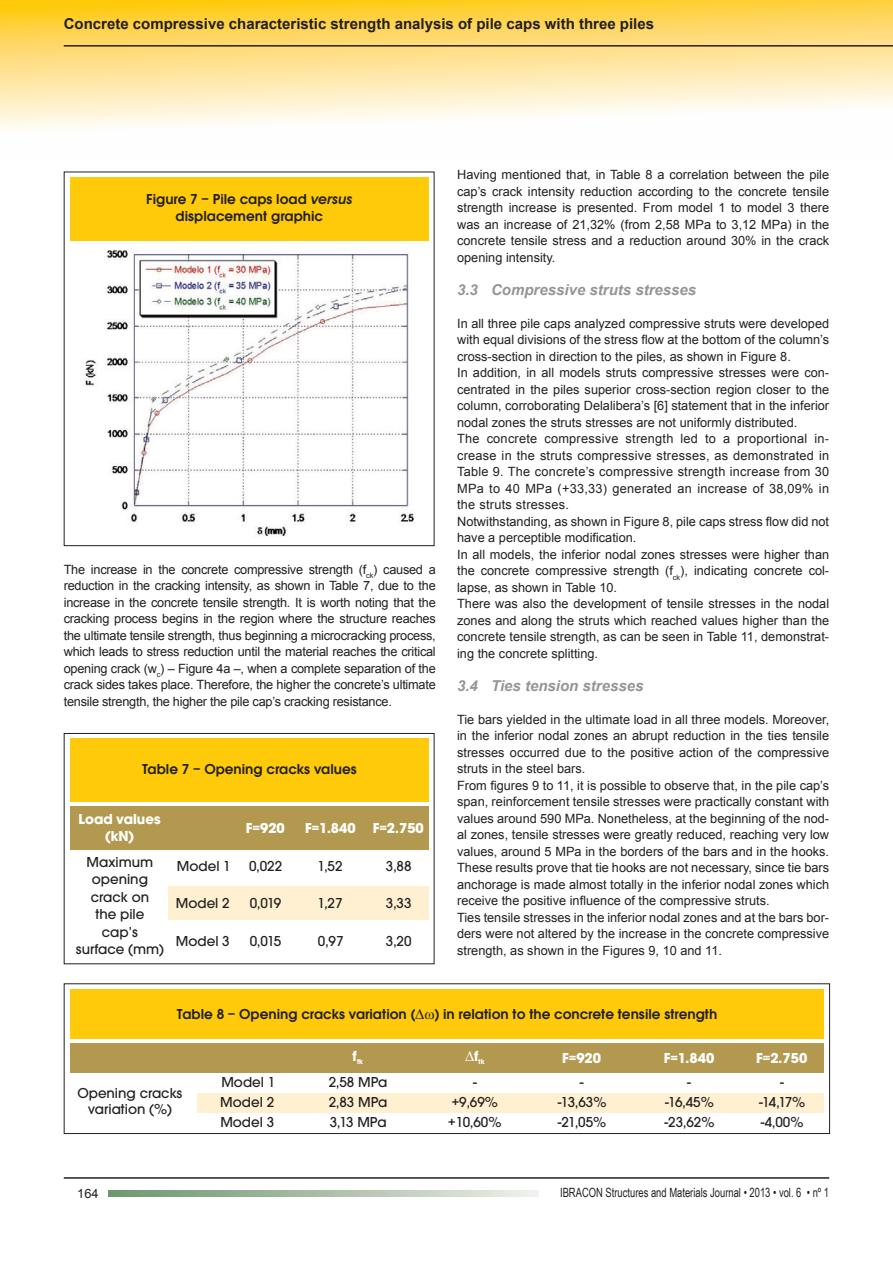
<style>
.page{position:relative;width:893px;height:1263px;background:#fff}
.page>*{position:absolute;margin:0;border:0;box-sizing:border-box;transform-origin:0 0}
.t1{font:15px/17.4px "Avant Garde Md ITC";color:#231f20;text-align:center}
.t2{font:600 15px/17.5px "Avant Garde ITC";color:#231f20;text-align:center}
.t3{font:700 15px "Arial";color:#231f20}
.t4{font:700 15px/17.9px "Avant Garde Md ITC";color:#fff;text-align:center}
.t5{font:italic 700 15px "Arial";color:#939598}
.t6{font:12.75px/16.5px "Arial";color:#231f20;text-align:justify}
.t7{font:12.75px "Arial Narrow";color:#231f20;scale:.9 1}
.t8{font:700 7.5px "Avant Garde Md ITC";color:#fff}
.s1{font-style:italic}
</style>
<div class="page">
<svg style="left:0;top:0;width:893px;height:130px;background:#fee498"></svg>
<hr style="left:64px;top:1177px;width:765px;height:2px;background:#231f20">
<hr style="left:64px;top:45px;width:829px;height:2px;background:#231f20">
<svg style="left:108px;top:1190px;width:431px;height:6px;background:#acc0aa"></svg>
<div style="left:70px;top:177px;width:359px;height:63px;background:#feca0a"></div>
<img style="left:85px;top:249px;width:329px;height:287px">
<div style="left:64px;top:733px;width:370px;height:231px;border:1px solid #231f20"></div>
<div style="left:70px;top:739px;width:359px;height:63px;background:#feca0a"></div>
<div style="left:70px;top:807px;width:359px;height:43px;background:#b39950"></div>
<div style="left:168px;top:886px;width:261px;height:34px;background:#fef0d0"></div>
<div style="left:64px;top:983px;width:766px;height:151px;border:1px solid #231f20"></div>
<div style="left:197px;top:1093px;width:626px;height:19px;background:#fef0d0"></div>
<div style="left:70px;top:989px;width:753px;height:50px;background:#feca0a"></div>
<div style="left:70px;top:1043px;width:753px;height:30px;background:#b39950"></div>
<p class="t3" style="left:64px;top:14px;width:592px">Concrete compressive characteristic strength analysis of pile caps with three piles</p>
<p class="t2" style="left:146px;top:190px;width:208px">Figure 7 – Pile caps load <span class="s1">versus </span>displacement graphic</p>
<p class="t6" style="left:64px;top:561px;width:374px">The increase in the concrete compressive strength (f<sub>ck</sub>) caused a reduction in the cracking intensity, as shown in Table 7, due to the increase in the concrete tensile strength. It is worth noting that the cracking process begins in the region where the structure reaches the ultimate tensile strength, thus beginning a microcracking process, which leads to stress reduction until the material reaches the critical opening crack (w<sub>c</sub>) – Figure 4a –, when a complete separation of the crack sides takes place. Therefore, the higher the concrete’s ultimate tensile strength, the higher the pile cap’s cracking resistance.</p>
<p class="t2" style="left:142px;top:760px;width:216px">Table 7 – Opening cracks values</p>
<p class="t4" style="left:79px;top:809px;width:84px">Load values (kN)</p>
<p class="t4" style="left:246px;top:819px;width:40px">F=920</p>
<p class="t4" style="left:305px;top:819px;width:120px">F=1.840 F=2.750</p>
<p class="t1" style="left:76px;top:853px;width:90px">Maximum opening crack on<br>the pile cap’s surface (mm)</p>
<p class="t1" style="left:177px;top:857px;width:107px">Model 1 0,022</p>
<p class="t1" style="left:317px;top:857px;width:27px">1,52</p>
<p class="t1" style="left:386px;top:857px;width:27px">3,88</p>
<p class="t1" style="left:176px;top:894px;width:55px">Model 2</p>
<p class="t1" style="left:250px;top:894px;width:33px">0,019</p>
<p class="t1" style="left:318px;top:894px;width:27px">1,27</p>
<p class="t1" style="left:386px;top:894px;width:27px">3,33</p>
<p class="t1" style="left:176px;top:932px;width:55px">Model 3</p>
<p class="t1" style="left:250px;top:932px;width:33px">0,015</p>
<p class="t1" style="left:318px;top:932px;width:27px">0,97</p>
<p class="t1" style="left:386px;top:932px;width:27px">3,20</p>
<p class="t6" style="left:457px;top:167px;width:374px">Having mentioned that, in Table 8 a correlation between the pile cap’s crack intensity reduction according to the concrete tensile strength increase is presented. From model 1 to model 3 there was an increase of 21,32% (from 2,58 MPa to 3,12 MPa) in the concrete tensile stress and a reduction around 30% in the crack opening intensity.</p>
<p class="t5" style="left:457px;top:280px;width:241px">3.3 Compressive struts stresses</p>
<p class="t6" style="left:457px;top:315px;width:374px;text-align:left">In all three pile caps analyzed compressive struts were developed with equal divisions of the stress flow at the bottom of the column’s cross-section in direction to the piles, as shown in Figure 8.<br>In addition, in all models struts compressive stresses were con&shy;centrated in the piles superior cross-section region closer to the column, corroborating Delalibera’s [6] statement that in the inferior nodal zones the struts stresses are not uniformly distributed.<br>The concrete compressive strength led to a proportional in&shy;crease in the struts compressive stresses, as demonstrated in Table 9. The concrete’s compressive strength increase from 30<br>MPa to 40 MPa (+33,33) generated an increase of 38,09% in the struts stresses.<br>Notwithstanding, as shown in Figure 8, pile caps stress flow did not have a perceptible modification.<br>In all models, the inferior nodal zones stresses were higher than the concrete compressive strength (f<sub>ck</sub>), indicating concrete col&shy;lapse, as shown in Table 10.<br>There was also the development of tensile stresses in the nodal zones and along the struts which reached values higher than the concrete tensile strength, as can be seen in Table 11, demonstrat&shy;ing the concrete splitting.</p>
<p class="t5" style="left:457px;top:676px;width:188px">3.4 Ties tension stresses</p>
<p class="t6" style="left:457px;top:711px;width:374px;text-align:left">Tie bars yielded in the ultimate load in all three models. Moreover, in the inferior nodal zones an abrupt reduction in the ties tensile stresses occurred due to the positive action of the compressive struts in the steel bars.<br>From figures 9 to 11, it is possible to observe that, in the pile cap’s span, reinforcement tensile stresses were practically constant with values around 590 MPa. Nonetheless, at the beginning of the nod&shy;al zones, tensile stresses were greatly reduced, reaching very low values, around 5 MPa in the borders of the bars and in the hooks.<br>These results prove that tie hooks are not necessary, since tie bars anchorage is made almost totally in the inferior nodal zones which receive the positive influence of the compressive struts.<br>Ties tensile stresses in the inferior nodal zones and at the bars bor&shy;ders were not altered by the increase in the concrete compressive strength, as shown in the Figures 9, 10 and 11.</p>
<p class="t2" style="left:177px;top:1006px;width:240px">Table 8 – Opening cracks variation (</p>
<p class="t2" style="left:435px;top:1006px;width:284px">) in relation to the concrete tensile strength</p>
<p class="t8" style="left:353px;top:1057px;width:12px"><sup>f</sup>tk</p>
<p class="t8" style="left:474px;top:1057px;width:12px"><sup>f</sup>tk</p>
<p class="t4" style="left:562px;top:1049px;width:40px">F=920</p>
<p class="t4" style="left:664px;top:1049px;width:52px">F=1.840</p>
<p class="t4" style="left:756px;top:1049px;width:53px">F=2.750</p>
<p class="t1" style="left:77px;top:1085px;width:107px;line-height:16px">Opening cracks variation (%)</p>
<p class="t1" style="left:221px;top:1073px;width:55px">Model 1</p>
<p class="t1" style="left:329px;top:1073px;width:60px">2,58 MPa</p>
<p class="t1" style="left:473px;top:1073px;width:5px">-</p>
<p class="t1" style="left:580px;top:1073px;width:5px">-</p>
<p class="t1" style="left:687px;top:1073px;width:5px">-</p>
<p class="t1" style="left:780px;top:1073px;width:5px">-</p>
<p class="t1" style="left:220px;top:1093px;width:55px">Model 2</p>
<p class="t1" style="left:329px;top:1093px;width:60px">2,83 MPa</p>
<p class="t1" style="left:452px;top:1093px;width:48px">+9,69%</p>
<p class="t1" style="left:558px;top:1093px;width:50px">-13,63%</p>
<p class="t1" style="left:665px;top:1093px;width:50px">-16,45%</p>
<p class="t1" style="left:759px;top:1093px;width:48px">-14,17%</p>
<p class="t1" style="left:220px;top:1113px;width:55px">Model 3</p>
<p class="t1" style="left:330px;top:1113px;width:59px">3,13 MPa</p>
<p class="t1" style="left:448px;top:1113px;width:55px">+10,60%</p>
<p class="t1" style="left:558px;top:1113px;width:50px">-21,05%</p>
<p class="t1" style="left:664px;top:1113px;width:52px">-23,62%</p>
<p class="t1" style="left:761px;top:1113px;width:44px">-4,00%</p>
<p class="t6" style="left:77px;top:1185px;width:23px">164</p>
<p class="t7" style="left:560px;top:1183px;width:300px">IBRACON Structures and Materials Journal • 2013 • vol. 6 • nº 1</p>
</div>
